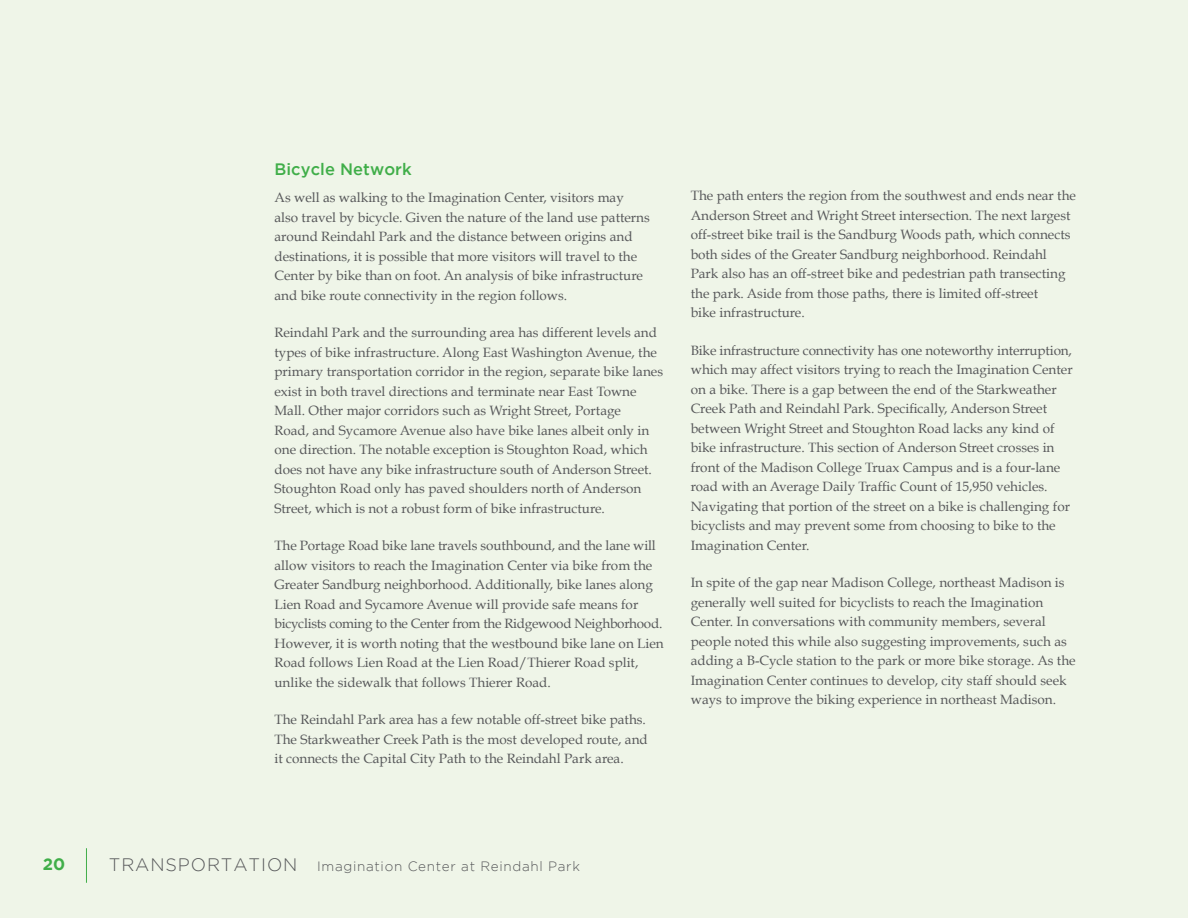
<style>
.page{position:relative;width:1188px;height:918px;background:#eff5e8}
.page>*{position:absolute;margin:0;border:0;box-sizing:border-box;transform-origin:0 0}
.Body{font:500 16.5px "Gotham";letter-spacing:.005em;color:#40ae49}
.t1{font:700 16.5px "Gotham";color:#40ae49}
.Body-2{font:13.5px/19.5px "Book Antiqua";color:#57585a}
.t2{font:300 13.5px "Gotham";letter-spacing:.05em;color:#57585a}
.s1{font-size:18px}
</style>
<div class="page">
<hr style="left:86px;top:848px;width:1px;height:35px;background:#40ae49">
<p class="Body" style="left:274px;top:160px;width:139px">Bicycle Network</p>
<p class="Body-2" style="left:274px;top:188px;width:377px">As well as walking to the Imagination Center, visitors may also travel by bicycle. Given the nature of the land use patterns around Reindahl Park and the distance between origins and destinations, it is possible that more visitors will travel to the Center by bike than on foot. An analysis of bike infrastructure and bike route connectivity in the region follows.</p>
<p class="Body-2" style="left:274px;top:323px;width:390px">Reindahl Park and the surrounding area has different levels and types of bike infrastructure. Along East Washington Avenue, the primary transportation corridor in the region, separate bike lanes exist in both travel directions and terminate near East Towne Mall. Other major corridors such as Wright Street, Portage<br>Road, and Sycamore Avenue also have bike lanes albeit only in one direction. The notable exception is Stoughton Road, which does not have any bike infrastructure south of Anderson Street.<br>Stoughton Road only has paved shoulders north of Anderson Street, which is not a robust form of bike infrastructure.</p>
<p class="Body-2" style="left:274px;top:536px;width:391px">The Portage Road bike lane travels southbound, and the lane will allow visitors to reach the Imagination Center via bike from the Greater Sandburg neighborhood. Additionally, bike lanes along Lien Road and Sycamore Avenue will provide safe means for bicyclists coming to the Center from the Ridgewood Neighborhood.<br>However, it is worth noting that the westbound bike lane on Lien Road follows Lien Road at the Lien Road/Thierer Road split, unlike the sidewalk that follows Thierer Road.</p>
<p class="Body-2" style="left:274px;top:710px;width:375px">The Reindahl Park area has a few notable off-street bike paths.<br>The Starkweather Creek Path is the most developed route, and it connects the Capital City Path to the Reindahl Park area.</p>
<p class="Body-2" style="left:691px;top:186px;width:387px">The path enters the region from the southwest and ends near the Anderson Street and Wright Street intersection. The next largest off-street bike trail is the Sandburg Woods path, which connects both sides of the Greater Sandburg neighborhood. Reindahl Park also has an off-street bike and pedestrian path transecting the park. Aside from those paths, there is limited off-street<br>bike infrastructure.</p>
<p class="Body-2" style="left:691px;top:340px;width:383px">Bike infrastructure connectivity has one noteworthy interruption, which may affect visitors trying to reach the Imagination Center on a bike. There is a gap between the end of the Starkweather Creek Path and Reindahl Park. Specifically, Anderson Street between Wright Street and Stoughton Road lacks any kind of bike infrastructure. This section of Anderson Street crosses in front of the Madison College Truax Campus and is a four-lane road with an Average Daily Traffic Count of 15,950 vehicles.<br>Navigating that portion of the street on a bike is challenging for bicyclists and may prevent some from choosing to bike to the Imagination Center.</p>
<p class="Body-2" style="left:691px;top:573px;width:386px">In spite of the gap near Madison College, northeast Madison is generally well suited for bicyclists to reach the Imagination Center. In conversations with community members, several people noted this while also suggesting improvements, such as adding a B-Cycle station to the park or more bike storage. As the Imagination Center continues to develop, city staff should seek ways to improve the biking experience in northeast Madison.</p>
<p class="t1" style="left:43px;top:855px;width:24px">20</p>
<p class="t2" style="left:109px;top:858px;width:473px"><span class="s1">TRANSPORTATION</span> Imagination Center at Reindahl Park</p>
</div>
